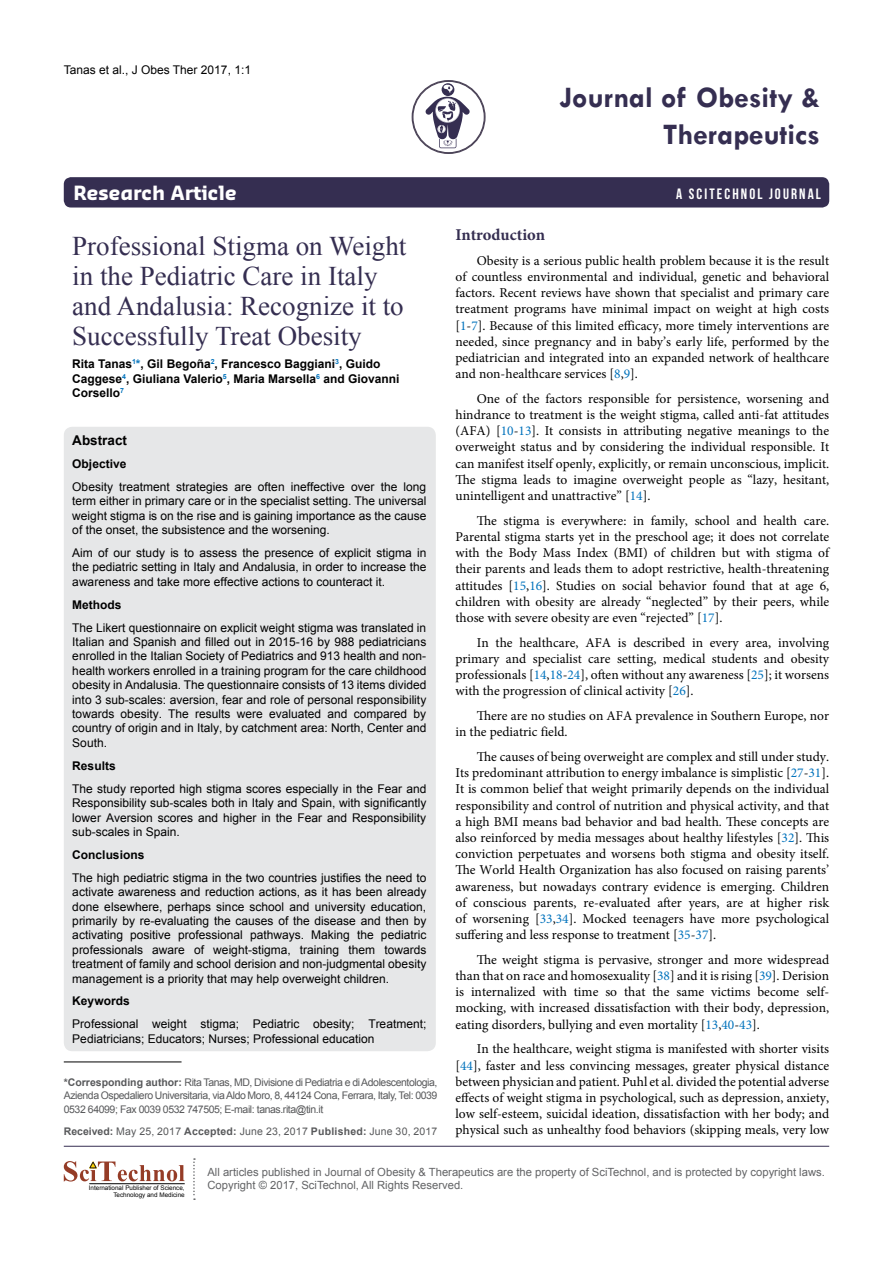
<style>
.page{position:relative;width:893px;height:1263px;background:#fff}
.page>*{position:absolute;margin:0;border:0;box-sizing:border-box;transform-origin:0 0}
.t1{font:700 30px/37.5px "Tw Cen";color:#352e51;text-align:right}
.t2{font:27px/30px "Times New Roman";color:#352e51}
.t3{font:700 19.2px "Sansa";color:#fff}
.t4{font:700 16.5px "Minion Pro";letter-spacing:-.005em;color:#352e51}
.t5{font:15px "Bebas Neue";letter-spacing:.14em;color:#fff}
.t6{font:13.5px/16.2px "Minion Pro";color:#000;text-align:justify}
.t7{font:700 13.5px "Arial";color:#000}
.t8{font:12px/14.4px "Arial";color:#000;text-align:justify}
.t9{font:700 12px/14.4px "Arial";color:#000}
.t10{font:11.25px/13.5px "Arial";color:#636466}
.t11{font:10.5px/13.5px "Arial";letter-spacing:-.04em;color:#58595b;text-align:justify}
.t12{font:10.5px "Arial";letter-spacing:.02em;color:#58595b}
.t13{font:6.3px/7.6px "Arial";color:#000;text-align:right}
.s1{color:#0072bc}
.s2{font-weight:700}
</style>
<div class="page">
<div style="left:64px;top:177px;width:765px;height:30px;background:#352e51;border-radius:7px"></div>
<hr style="left:64px;top:1146px;width:765px;height:1px;background:#352e51">
<svg style="left:425px;top:83px;width:45px;height:65px"></svg>
<div style="left:412px;top:80px;width:74px;height:74px;border:1px solid #4c4458;border-radius:50%"></div>
<svg style="left:193px;top:1158px;width:2px;height:42px"></svg>
<svg style="left:64px;top:1161px;width:121px;height:20px"></svg>
<hr style="left:89px;top:1183px;width:96px;height:1px;background:#000">
<hr style="left:64px;top:1061px;width:118px;height:1px;background:#000">
<div style="left:64px;top:427px;width:372px;height:624px;background:#e6e7e8;border-radius:9px"></div>
<p class="t8" style="left:64px;top:62px;width:189px">Tanas et al., J Obes Ther 2017, 1:1</p>
<h1 class="t1" style="left:559px;top:78px;width:262px">Journal of Obesity &amp;<br>Therapeutics</h1>
<h3 class="t3" style="left:74px;top:181px;width:165px">Research Article</h3>
<p class="t5" style="left:676px;top:186px;width:146px">A SCITECHNOL JOURNAL</p>
<h2 class="t2" style="left:72px;top:231px;width:336px">Professional Stigma on Weight in the Pediatric Care in Italy and Andalusia: Recognize it to<br>Successfully Treat Obesity</h2>
<p class="t9" style="left:72px;top:357px;width:329px">Rita Tanas<sup>1</sup><span class="s1">*</span>, Gil Begoña<sup>2</sup>, Francesco Baggiani<sup>3</sup>, Guido<br>Caggese<sup>4</sup>, Giuliana Valerio<sup>5</sup>, Maria Marsella<sup>6</sup> and Giovanni<br>Corsello<sup>7</sup></p>
<p class="t7" style="left:72px;top:431px;width:56px">Abstract</p>
<p class="t9" style="left:72px;top:457px;width:56px">Objective</p>
<p class="t8" style="left:72px;top:480px;width:356px">Obesity treatment strategies are often ineffective over the long term either in primary care or in the specialist setting. The universal weight stigma is on the rise and is gaining importance as the cause of the onset, the subsistence and the worsening.</p>
<p class="t8" style="left:72px;top:546px;width:356px">Aim of our study is to assess the presence of explicit stigma in the pediatric setting in Italy and Andalusia, in order to increase the awareness and take more effective actions to counteract it.</p>
<p class="t9" style="left:72px;top:598px;width:51px">Methods</p>
<p class="t8" style="left:72px;top:620px;width:356px">The Likert questionnaire on explicit weight stigma was translated in Italian and Spanish and filled out in 2015-16 by 988 pediatricians enrolled in the Italian Society of Pediatrics and 913 health and non&shy;health workers enrolled in a training program for the care childhood obesity in Andalusia. The questionnaire consists of 13 items divided into 3 sub-scales: aversion, fear and role of personal responsibility towards obesity. The results were evaluated and compared by country of origin and in Italy, by catchment area: North, Center and South.</p>
<p class="t9" style="left:72px;top:759px;width:45px">Results</p>
<p class="t8" style="left:72px;top:781px;width:355px">The study reported high stigma scores especially in the Fear and Responsibility sub-scales both in Italy and Spain, with significantly lower Aversion scores and higher in the Fear and Responsibility sub-scales in Spain.</p>
<p class="t9" style="left:72px;top:848px;width:74px">Conclusions</p>
<p class="t8" style="left:72px;top:870px;width:356px">The high pediatric stigma in the two countries justifies the need to activate awareness and reduction actions, as it has been already done elsewhere, perhaps since school and university education, primarily by re-evaluating the causes of the disease and then by activating positive professional pathways. Making the pediatric professionals aware of weight-stigma, training them towards treatment of family and school derision and non-judgmental obesity management is a priority that may help overweight children.</p>
<p class="t9" style="left:72px;top:994px;width:59px">Keywords</p>
<p class="t8" style="left:72px;top:1017px;width:355px">Professional weight stigma; Pediatric obesity; Treatment;<br>Pediatricians; Educators; Nurses; Professional education</p>
<p class="t11" style="left:64px;top:1076px;width:375px"><span class="s2">*Corresponding author:</span> Rita Tanas, MD, Divisione di Pediatria e di Adolescentologia, Azienda Ospedaliero Universitaria, via Aldo Moro, 8, 44124 Cona, Ferrara, Italy, Tel: 0039<br>0532 64099; Fax 0039 0532 747505; E-mail: tanas.rita@tin.it</p>
<p class="t12" style="left:64px;top:1124px;width:375px"><span class="s2">Received:</span> May 25, 2017 <span class="s2">Accepted:</span> June 23, 2017 <span class="s2">Published:</span> June 30, 2017</p>
<p class="t4" style="left:455px;top:223px;width:91px">Introduction</p>
<p class="t6" style="left:455px;top:252px;width:375px;text-indent:21px">Obesity is a serious public health problem because it is the result of countless environmental and individual, genetic and behavioral factors. Recent reviews have shown that specialist and primary care treatment programs have minimal impact on weight at high costs [<span class="s1">1</span>-<span class="s1">7</span>]. Because of this limited efficacy, more timely interventions are needed, since pregnancy and in baby’s early life, performed by the pediatrician and integrated into an expanded network of healthcare and non-healthcare services [<span class="s1">8</span>,<span class="s1">9</span>].</p>
<p class="t6" style="left:455px;top:390px;width:375px;text-indent:21px">One of the factors responsible for persistence, worsening and hindrance to treatment is the weight stigma, called anti-fat attitudes (AFA) [<span class="s1">10</span>-<span class="s1">13</span>]. It consists in attributing negative meanings to the overweight status and by considering the individual responsible. It can manifest itself openly, explicitly, or remain unconscious, implicit.<br>The stigma leads to imagine overweight people as “lazy, hesitant, unintelligent and unattractive” [<span class="s1">14</span>].</p>
<p class="t6" style="left:455px;top:512px;width:375px;text-indent:21px">The stigma is everywhere: in family, school and health care.<br>Parental stigma starts yet in the preschool age; it does not correlate with the Body Mass Index (BMI) of children but with stigma of their parents and leads them to adopt restrictive, health-threatening attitudes [<span class="s1">15</span>,<span class="s1">16</span>]. Studies on social behavior found that at age 6, children with obesity are already “neglected” by their peers, while those with severe obesity are even “rejected” [<span class="s1">17</span>].</p>
<p class="t6" style="left:455px;top:634px;width:375px;text-indent:21px">In the healthcare, AFA is described in every area, involving primary and specialist care setting, medical students and obesity professionals [<span class="s1">14</span>,<span class="s1">18</span>-<span class="s1">24</span>], often without any awareness [<span class="s1">25</span>]; it worsens with the progression of clinical activity [<span class="s1">26</span>].</p>
<p class="t6" style="left:455px;top:708px;width:375px;text-indent:21px">There are no studies on AFA prevalence in Southern Europe, nor in the pediatric field.</p>
<p class="t6" style="left:455px;top:749px;width:375px;text-indent:21px">The causes of being overweight are complex and still under study.<br>Its predominant attribution to energy imbalance is simplistic [<span class="s1">27</span>-<span class="s1">31</span>].<br>It is common belief that weight primarily depends on the individual responsibility and control of nutrition and physical activity, and that a high BMI means bad behavior and bad health. These concepts are also reinforced by media messages about healthy lifestyles [<span class="s1">32</span>]. This conviction perpetuates and worsens both stigma and obesity itself.<br>The World Health Organization has also focused on raising parents’ awareness, but nowadays contrary evidence is emerging. Children of conscious parents, re-evaluated after years, are at higher risk of worsening [<span class="s1">33</span>,<span class="s1">34</span>]. Mocked teenagers have more psychological suffering and less response to treatment [<span class="s1">35</span>-<span class="s1">37</span>].</p>
<p class="t6" style="left:455px;top:951px;width:375px;text-indent:21px">The weight stigma is pervasive, stronger and more widespread than that on race and homosexuality [<span class="s1">38</span>] and it is rising [<span class="s1">39</span>]. Derision is internalized with time so that the same victims become self&shy;mocking, with increased dissatisfaction with their body, depression, eating disorders, bullying and even mortality [<span class="s1">13</span>,<span class="s1">40</span>-<span class="s1">43</span>].</p>
<p class="t6" style="left:455px;top:1041px;width:375px;text-indent:21px">In the healthcare, weight stigma is manifested with shorter visits [<span class="s1">44</span>], faster and less convincing messages, greater physical distance between physician and patient. Puhl et al. divided the potential adverse effects of weight stigma in psychological, such as depression, anxiety, low self-esteem, suicidal ideation, dissatisfaction with her body; and physical such as unhealthy food behaviors (skipping meals, very low</p>
<p class="t13" style="left:89px;top:1184px;width:97px">International Publisher of Science,<br>Technology and Medicine</p>
<p class="t10" style="left:207px;top:1165px;width:619px">All articles published in Journal of Obesity &amp; Therapeutics are the property of SciTechnol, and is protected by copyright laws.<br>Copyright © 2017, SciTechnol, All Rights Reserved.</p>
</div>
